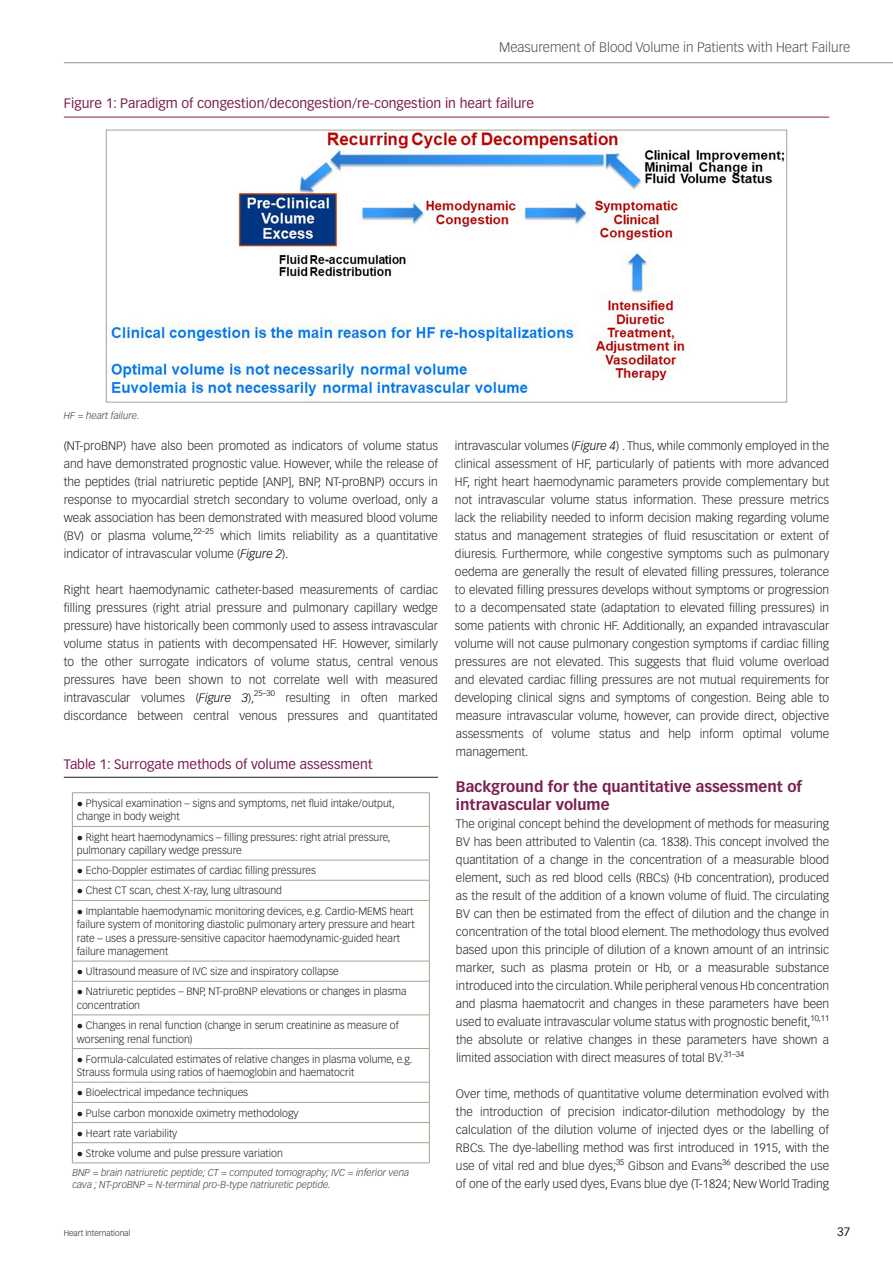
<style>
.page{position:relative;width:893px;height:1263px;background:#fff}
.page>*{position:absolute;margin:0;border:0;box-sizing:border-box;transform-origin:0 0}
.t1{font:700 15px/18px "Vectora LT Std";color:#7b1f4f}
.t2{font:13.5px "Vectora LT Std";color:#7b1f4f}
.t3{font:300 13.5px "Vectora LT Std";color:#4b4c4d}
.t4{font:300 12px/18px "Vectora LT Std";color:#231f20;text-align:justify}
.t5{font:12px "Vectora LT Std";color:#231f20}
.t6{font:300 10.5px/13.5px "Vectora LT Std";color:#231f20}
.t7{font:italic 300 9.75px/12px "Vectora LT Std";color:#3e3e3f}
.t8{font:300 8.25px "Vectora LT Std";color:#231f20}
.t9{font:300 7.95px "Vectora LT Std";color:#000}
.s1{font-style:italic;color:#000}
.s2{font-family:"Arial Narrow";font-weight:400}
</style>
<div class="page">
<hr style="left:64px;top:62px;width:829px;height:1px;background:#939598">
<hr style="left:64px;top:117px;width:765px;height:1px;background:#801e49">
<img style="left:108px;top:132px;width:677px;height:268px">
<div style="left:106px;top:130px;width:681px;height:272px;border:1px solid #a3a392"></div>
<hr style="left:64px;top:777px;width:374px;height:1px;background:#231f20">
<svg style="left:73px;top:793px;width:356px;height:369px"></svg>
<hr style="left:72px;top:792px;width:358px;height:1px;background:#a3a392">
<hr style="left:72px;top:793px;width:1px;height:33px;background:#a3a392">
<hr style="left:429px;top:793px;width:1px;height:33px;background:#a3a392">
<hr style="left:72px;top:826px;width:358px;height:1px;background:#a3a392">
<hr style="left:72px;top:827px;width:1px;height:33px;background:#a3a392">
<hr style="left:429px;top:827px;width:1px;height:33px;background:#a3a392">
<hr style="left:72px;top:860px;width:358px;height:1px;background:#a3a392">
<hr style="left:72px;top:880px;width:358px;height:1px;background:#a3a392">
<svg style="left:72px;top:860px;width:1px;height:40px"></svg>
<svg style="left:429px;top:860px;width:1px;height:40px"></svg>
<hr style="left:72px;top:900px;width:358px;height:1px;background:#a3a392">
<hr style="left:72px;top:900px;width:1px;height:61px;background:#a3a392">
<hr style="left:429px;top:900px;width:1px;height:61px;background:#a3a392">
<hr style="left:72px;top:961px;width:358px;height:1px;background:#a3a392">
<svg style="left:72px;top:961px;width:1px;height:20px"></svg>
<svg style="left:429px;top:961px;width:1px;height:20px"></svg>
<hr style="left:72px;top:981px;width:358px;height:1px;background:#a3a392">
<hr style="left:72px;top:981px;width:1px;height:34px;background:#a3a392">
<hr style="left:429px;top:981px;width:1px;height:34px;background:#a3a392">
<hr style="left:72px;top:1015px;width:358px;height:1px;background:#a3a392">
<hr style="left:72px;top:1015px;width:1px;height:33px;background:#a3a392">
<hr style="left:429px;top:1015px;width:1px;height:33px;background:#a3a392">
<hr style="left:72px;top:1048px;width:358px;height:1px;background:#a3a392">
<hr style="left:72px;top:1049px;width:1px;height:33px;background:#a3a392">
<hr style="left:429px;top:1049px;width:1px;height:33px;background:#a3a392">
<hr style="left:72px;top:1082px;width:358px;height:1px;background:#a3a392">
<hr style="left:72px;top:1102px;width:358px;height:1px;background:#a3a392">
<hr style="left:72px;top:1122px;width:358px;height:1px;background:#a3a392">
<hr style="left:72px;top:1142px;width:358px;height:1px;background:#a3a392">
<svg style="left:72px;top:1082px;width:1px;height:80px"></svg>
<svg style="left:429px;top:1082px;width:1px;height:80px"></svg>
<hr style="left:72px;top:1162px;width:358px;height:1px;background:#a3a392">
<p class="t3" style="left:499px;top:39px;width:353px">Measurement of Blood Volume in Patients with Heart Failure</p>
<p class="t2" style="left:64px;top:96px;width:472px">Figure 1: Paradigm of congestion/decongestion/re-congestion in heart failure</p>
<p class="t7" style="left:64px;top:409px;width:77px">HF = heart failure.</p>
<p class="t4" style="left:64px;top:437px;width:376px">(NT-proBNP) have also been promoted as indicators of volume status and have demonstrated prognostic value. However, while the release of the peptides (trial natriuretic peptide [ANP], BNP, NT-proBNP) occurs in response to myocardial stretch secondary to volume overload, only a weak association has been demonstrated with measured blood volume (BV) or plasma volume,<sup>22–25</sup></p>
<p class="t4" style="left:64px;top:527px;width:376px;text-indent:157px">which limits reliability as a quantitative indicator of intravascular volume (<span class="s1">Figure 2</span>).</p>
<p class="t4" style="left:64px;top:581px;width:376px">Right heart haemodynamic catheter-based measurements of cardiac filling pressures (right atrial pressure and pulmonary capillary wedge pressure) have historically been commonly used to assess intravascular volume status in patients with decompensated HF. However, similarly to the other surrogate indicators of volume status, central venous pressures have been shown to not correlate well with measured intravascular volumes (<span class="s1">Figure 3</span>),</p>
<p class="t9" style="left:254px;top:689px;width:22px">25–30</p>
<p class="t4" style="left:64px;top:689px;width:376px;text-align:right">resulting in often marked<br>discordance between central venous pressures and quantitated</p>
<p class="t2" style="left:64px;top:756px;width:310px">Table 1: Surrogate methods of volume assessment</p>
<p class="t6" style="left:77px;top:796px;width:320px"><span class="s2">●</span> Physical examination – signs and symptoms, net fluid intake/output, change in body weight</p>
<p class="t6" style="left:77px;top:830px;width:315px"><span class="s2">●</span> Right heart haemodynamics – filling pressures: right atrial pressure, pulmonary capillary wedge pressure</p>
<p class="t6" style="left:77px;top:864px;width:241px"><span class="s2">●</span> Echo-Doppler estimates of cardiac filling pressures</p>
<p class="t6" style="left:77px;top:884px;width:207px"><span class="s2">●</span> Chest CT scan, chest X-ray, lung ultrasound</p>
<p class="t6" style="left:77px;top:904px;width:339px"><span class="s2">●</span> Implantable haemodynamic monitoring devices, e.g. Cardio-MEMS heart failure system of monitoring diastolic pulmonary artery pressure and heart rate – uses a pressure-sensitive capacitor haemodynamic-guided heart failure management</p>
<p class="t6" style="left:77px;top:965px;width:263px"><span class="s2">●</span> Ultrasound measure of IVC size and inspiratory collapse</p>
<p class="t6" style="left:77px;top:985px;width:331px"><span class="s2">●</span> Natriuretic peptides – BNP, NT-proBNP elevations or changes in plasma concentration</p>
<p class="t6" style="left:77px;top:1019px;width:323px"><span class="s2">●</span> Changes in renal function (change in serum creatinine as measure of worsening renal function)</p>
<p class="t6" style="left:77px;top:1052px;width:337px"><span class="s2">●</span> Formula-calculated estimates of relative changes in plasma volume, e.g.<br>Strauss formula using ratios of haemoglobin and haematocrit</p>
<p class="t6" style="left:77px;top:1086px;width:173px"><span class="s2">●</span> Bioelectrical impedance techniques</p>
<p class="t6" style="left:77px;top:1106px;width:223px"><span class="s2">●</span> Pulse carbon monoxide oximetry methodology</p>
<p class="t6" style="left:77px;top:1126px;width:102px"><span class="s2">●</span> Heart rate variability</p>
<p class="t6" style="left:77px;top:1146px;width:207px"><span class="s2">●</span> Stroke volume and pulse pressure variation</p>
<p class="t7" style="left:72px;top:1167px;width:338px">BNP = brain natriuretic peptide; CT = computed tomography; IVC = inferior vena cava ; NT-proBNP = N-terminal pro-B-type natriuretic peptide.</p>
<p class="t8" style="left:64px;top:1228px;width:68px">Heart International</p>
<p class="t4" style="left:455px;top:437px;width:376px">intravascular volumes (<span class="s1">Figure 4</span>) . Thus, while commonly employed in the clinical assessment of HF, particularly of patients with more advanced HF, right heart haemodynamic parameters provide complementary but not intravascular volume status information. These pressure metrics lack the reliability needed to inform decision making regarding volume status and management strategies of fluid resuscitation or extent of diuresis. Furthermore, while congestive symptoms such as pulmonary oedema are generally the result of elevated filling pressures, tolerance to elevated filling pressures develops without symptoms or progression to a decompensated state (adaptation to elevated filling pressures) in some patients with chronic HF. Additionally, an expanded intravascular volume will not cause pulmonary congestion symptoms if cardiac filling pressures are not elevated. This suggests that fluid volume overload and elevated cardiac filling pressures are not mutual requirements for developing clinical signs and symptoms of congestion. Being able to measure intravascular volume, however, can provide direct, objective assessments of volume status and help inform optimal volume management.</p>
<p class="t1" style="left:456px;top:778px;width:348px">Background for the quantitative assessment of intravascular volume</p>
<p class="t4" style="left:456px;top:815px;width:375px">The original concept behind the development of methods for measuring BV has been attributed to Valentin (ca. 1838). This concept involved the quantitation of a change in the concentration of a measurable blood element, such as red blood cells (RBCs) (Hb concentration), produced as the result of the addition of a known volume of fluid. The circulating BV can then be estimated from the effect of dilution and the change in concentration of the total blood element. The methodology thus evolved based upon this principle of dilution of a known amount of an intrinsic marker, such as plasma protein or Hb, or a measurable substance introduced into the circulation. While peripheral venous Hb concentration and plasma haematocrit and changes in these parameters have been used to evaluate intravascular volume status with prognostic benefit,<sup>10,11 </sup>the absolute or relative changes in these parameters have shown a limited association with direct measures of total BV.<sup>31–34</sup></p>
<p class="t4" style="left:456px;top:1085px;width:375px">Over time, methods of quantitative volume determination evolved with the introduction of precision indicator-dilution methodology by the calculation of the dilution volume of injected dyes or the labelling of RBCs. The dye-labelling method was first introduced in 1915, with the use of vital red and blue dyes;<sup>35</sup> Gibson and Evans<sup>36</sup> described the use of one of the early used dyes, Evans blue dye (T-1824; New World Trading</p>
<p class="t5" style="left:837px;top:1224px;width:15px">37</p>
</div>
